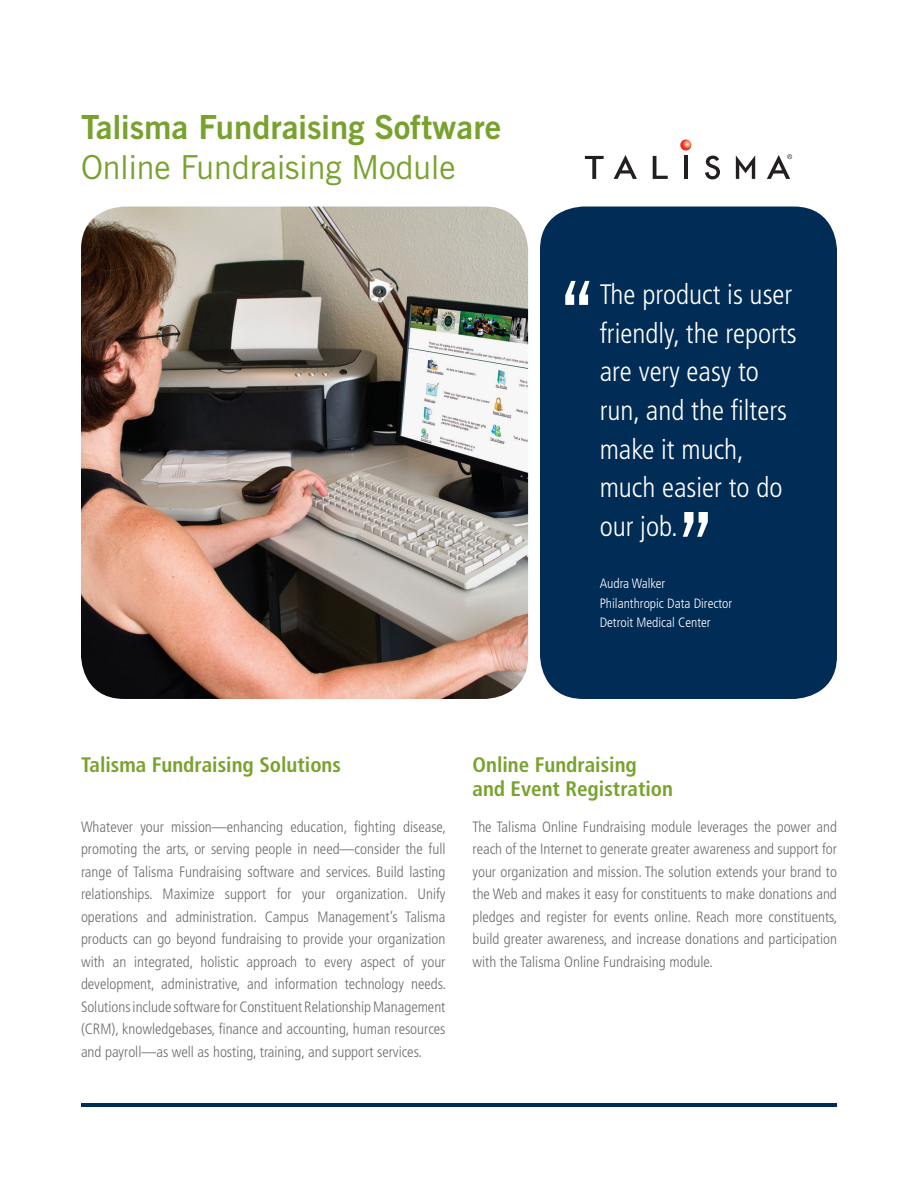
<style>
.page{position:relative;width:918px;height:1188px;background:#fff}
.page>*{position:absolute;margin:0;border:0;box-sizing:border-box;transform-origin:0 0}
.t1{font:700 33px "News Gothic BT";color:#78a22d}
.t2{font:33px "News Gothic BT";color:#78a22d}
.t3{font:300 condensed 28.05px/38.7px "Frutiger";color:#fff}
.t4{font:700 condensed 21px/24px "Frutiger";color:#78a22d}
.t5{font:300 condensed 15px/22.5px "Frutiger";color:#6c6d70;text-align:justify}
.t6{font:300 condensed 13.5px "Frutiger";color:#fff}
</style>
<div class="page">
<div style="left:540px;top:207px;width:297px;height:492px;background:#002c55;border-radius:43px"></div>
<img style="left:81px;top:207px;width:447px;height:492px">
<svg style="left:614px;top:155px;width:23px;height:24px"></svg>
<svg style="left:653px;top:156px;width:15px;height:23px"></svg>
<svg style="left:585px;top:156px;width:19px;height:23px"></svg>
<svg style="left:736px;top:155px;width:19px;height:24px"></svg>
<svg style="left:767px;top:154px;width:25px;height:25px"></svg>
<hr style="left:684px;top:156px;width:4px;height:23px;background:#231f20">
<svg style="left:705px;top:156px;width:15px;height:23px"></svg>
<svg style="left:680px;top:140px;width:11px;height:11px"></svg>
<hr style="left:81px;top:1103px;width:756px;height:4px;background:#002c55">
<svg style="left:565px;top:281px;width:25px;height:24px"></svg>
<svg style="left:683px;top:512px;width:25px;height:25px"></svg>
<p class="t1" style="left:81px;top:108px;width:422px">Talisma Fundraising Software</p>
<p class="t2" style="left:81px;top:147px;width:376px">Online Fundraising Module</p>
<p class="t3" style="left:600px;top:275px;width:199px">The product is user friendly, the reports are very easy to run, and the filters make it much, much easier to do our job.</p>
<p class="t6" style="left:600px;top:576px;width:67px">Audra Walker</p>
<p class="t6" style="left:600px;top:596px;width:134px">Philanthropic Data Director</p>
<p class="t6" style="left:600px;top:615px;width:113px">Detroit Medical Center</p>
<p class="t4" style="left:81px;top:753px;width:262px">Talisma Fundraising Solutions</p>
<p class="t5" style="left:81px;top:816px;width:367px">Whatever your mission—enhancing education, fighting disease, promoting the arts, or serving people in need—consider the full range of Talisma Fundraising software and services. Build lasting relationships. Maximize support for your organization. Unify operations and administration. Campus Management’s Talisma products can go beyond fundraising to provide your organization with an integrated, holistic approach to every aspect of your development, administrative, and information technology needs.<br>Solutions include software for Constituent Relationship Management (CRM), knowledgebases, finance and accounting, human resources and payroll—as well as hosting, training, and support services.</p>
<p class="t4" style="left:472px;top:753px;width:202px">Online Fundraising and Event Registration</p>
<p class="t5" style="left:472px;top:816px;width:367px">The Talisma Online Fundraising module leverages the power and reach of the Internet to generate greater awareness and support for your organization and mission. The solution extends your brand to the Web and makes it easy for constituents to make donations and pledges and register for events online. Reach more constituents, build greater awareness, and increase donations and participation with the Talisma Online Fundraising module.</p>
</div>
